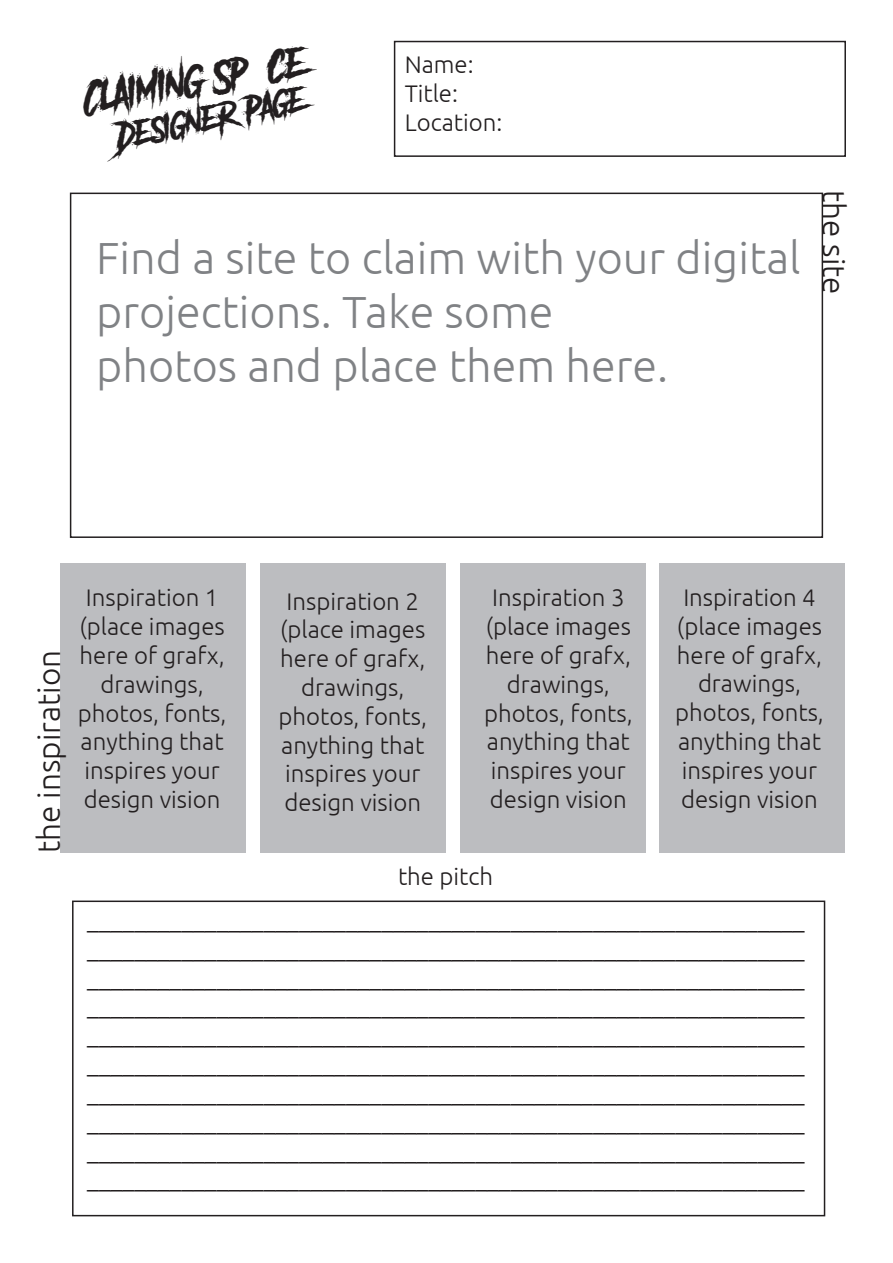
<style>
.page{position:relative;width:893px;height:1263px;background:#fff}
.page>*{position:absolute;margin:0;border:0;box-sizing:border-box;transform-origin:0 0}
.t1{font:300 45px/54px "Ubuntu";color:#808285}
.t2{font:37.5px "Another Danger Demo";color:#231f20}
.t3{font:300 31.5px "Ubuntu";color:#231f20}
.t4{font:31.5px "Another Danger Demo";color:#231f20}
.t5{font:300 24px/28.8px "Ubuntu";color:#231f20;text-align:center}
</style>
<div class="page">
<div style="left:70px;top:193px;width:753px;height:345px;border:2px solid #231f20"></div>
<div style="left:60px;top:563px;width:186px;height:289px;background:#bcbdc0"></div>
<div style="left:260px;top:563px;width:186px;height:289px;background:#bcbdc0"></div>
<div style="left:460px;top:563px;width:185px;height:289px;background:#bcbdc0"></div>
<div style="left:659px;top:563px;width:186px;height:289px;background:#bcbdc0"></div>
<div style="left:72px;top:900px;width:753px;height:316px;border:2px solid #231f20"></div>
<div style="left:394px;top:41px;width:452px;height:116px;border:2px solid #231f20"></div>
<h2 class="t2" style="left:80px;top:72px;width:225px;rotate:-10deg">Claiming Sp ce</h2>
<h3 class="t4" style="left:113px;top:114px;width:193px;rotate:-12deg">Designer Page</h3>
<p class="t5" style="left:405px;top:50px;width:99px;text-align:left">Name:<br>Title:<br>Location:</p>
<h1 class="t1" style="left:96px;top:230px;width:706px">Find a site to claim with your digital projections. Take some<br>photos and place them here.</h1>
<h3 class="t3" style="left:852px;top:189px;width:106px;rotate:90deg">the site</h3>
<h3 class="t3" style="left:30px;top:853px;width:204px;rotate:-90deg">the inspiration</h3>
<p class="t5" style="left:78px;top:583px;width:150px">Inspiration 1 (place images here of grafx, drawings, photos, fonts, anything that inspires your design vision</p>
<p class="t5" style="left:484px;top:583px;width:150px">Inspiration 3 (place images here of grafx, drawings, photos, fonts, anything that inspires your design vision</p>
<p class="t5" style="left:675px;top:582px;width:150px">Inspiration 4 (place images here of grafx, drawings, photos, fonts, anything that inspires your design vision</p>
<p class="t5" style="left:278px;top:586px;width:150px">Inspiration 2 (place images here of grafx, drawings, photos, fonts, anything that inspires your design vision</p>
<p class="t5" style="left:398px;top:861px;width:97px">the pitch</p>
<p class="t5" style="left:87px;top:904px;width:719px;text-align:justify">_____________________________________________________________ _____________________________________________________________ _____________________________________________________________ _____________________________________________________________ _____________________________________________________________ _____________________________________________________________ _____________________________________________________________ _____________________________________________________________ _____________________________________________________________ _____________________________________________________________</p>
</div>
